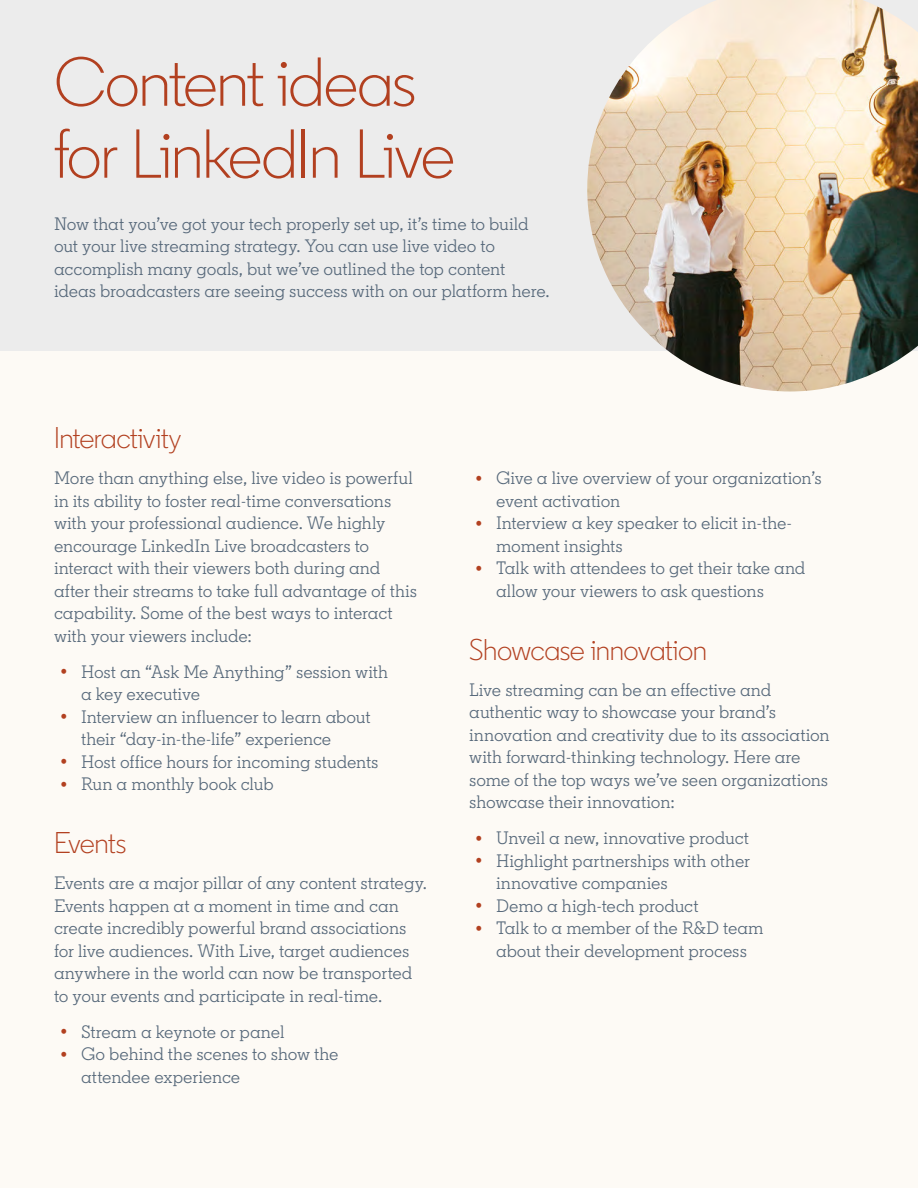
<style>
.page{position:relative;width:918px;height:1188px;background:#fdfaf5}
.page>*{position:absolute;margin:0;border:0;box-sizing:border-box;transform-origin:0 0}
.t1{font:300 69px/72px "Community";letter-spacing:-.025em;color:#b24020}
.t2{font:300 30px "Community";letter-spacing:-.015em;color:#b24020}
.t3{font:18px/22.5px "Community Slab";letter-spacing:-.01em;color:#56687a}
.s1{font-family:"Source Sans Pro";font-weight:700;color:#b24020}
</style>
<div class="page">
<div style="left:0;top:0;width:587px;height:351px;background:#ececec"></div>
<img style="left:587px;top:0;width:331px;height:392px">
<h1 class="t1" style="left:54px;top:46px;width:403px">Content ideas for LinkedIn Live</h1>
<p class="t3" style="left:54px;top:212px;width:497px">Now that you’ve got your tech properly set up, it’s time to build out your live streaming strategy. You can use live video to accomplish many goals, but we’ve outlined the top content ideas broadcasters are seeing success with on our platform here.</p>
<h2 class="t2" style="left:54px;top:420px;width:129px">Interactivity</h2>
<p class="t3" style="left:54px;top:467px;width:365px">More than anything else, live video is powerful in its ability to foster real-time conversations with your professional audience. We highly encourage LinkedIn Live broadcasters to interact with their viewers both during and after their streams to take full advantage of this capability. Some of the best ways to interact with your viewers include:</p>
<p class="t3" style="left:81px;top:660px;width:309px;text-indent:-20px"><span class="s1">•</span> Host an “Ask Me Anything” session with a key executive</p>
<p class="t3" style="left:81px;top:705px;width:291px;text-indent:-20px"><span class="s1">•</span> Interview an influencer to learn about their “day-in-the-life” experience</p>
<p class="t3" style="left:61px;top:750px;width:319px"><span class="s1">•</span> Host office hours for incoming students</p>
<p class="t3" style="left:61px;top:773px;width:214px"><span class="s1">•</span> Run a monthly book club</p>
<h2 class="t2" style="left:54px;top:825px;width:74px">Events</h2>
<p class="t3" style="left:54px;top:872px;width:375px">Events are a major pillar of any content strategy.<br>Events happen at a moment in time and can create incredibly powerful brand associations for live audiences. With Live, target audiences anywhere in the world can now be transported to your events and participate in real-time.</p>
<p class="t3" style="left:61px;top:1020px;width:225px"><span class="s1">•</span> Stream a keynote or panel</p>
<p class="t3" style="left:81px;top:1043px;width:259px;text-indent:-20px"><span class="s1">•</span> Go behind the scenes to show the attendee experience</p>
<p class="t3" style="left:496px;top:467px;width:327px;text-indent:-20px"><span class="s1">•</span> Give a live overview of your organization’s event activation</p>
<p class="t3" style="left:496px;top:512px;width:297px;text-indent:-20px"><span class="s1">•</span> Interview a key speaker to elicit in-the&shy;moment insights</p>
<p class="t3" style="left:496px;top:557px;width:311px;text-indent:-20px"><span class="s1">•</span> Talk with attendees to get their take and allow your viewers to ask questions</p>
<h2 class="t2" style="left:469px;top:631px;width:240px">Showcase innovation</h2>
<p class="t3" style="left:469px;top:678px;width:362px">Live streaming can be an effective and authentic way to showcase your brand’s innovation and creativity due to its association with forward-thinking technology. Here are some of the top ways we’ve seen organizations showcase their innovation:</p>
<p class="t3" style="left:476px;top:827px;width:275px"><span class="s1">•</span> Unveil a new, innovative product</p>
<p class="t3" style="left:496px;top:849px;width:255px;text-indent:-20px"><span class="s1">•</span> Highlight partnerships with other innovative companies</p>
<p class="t3" style="left:476px;top:894px;width:224px"><span class="s1">•</span> Demo a high-tech product</p>
<p class="t3" style="left:476px;top:917px;width:289px;text-align:center"><span class="s1">•</span> Talk to a member of the R&amp;D team about their development process</p>
</div>
